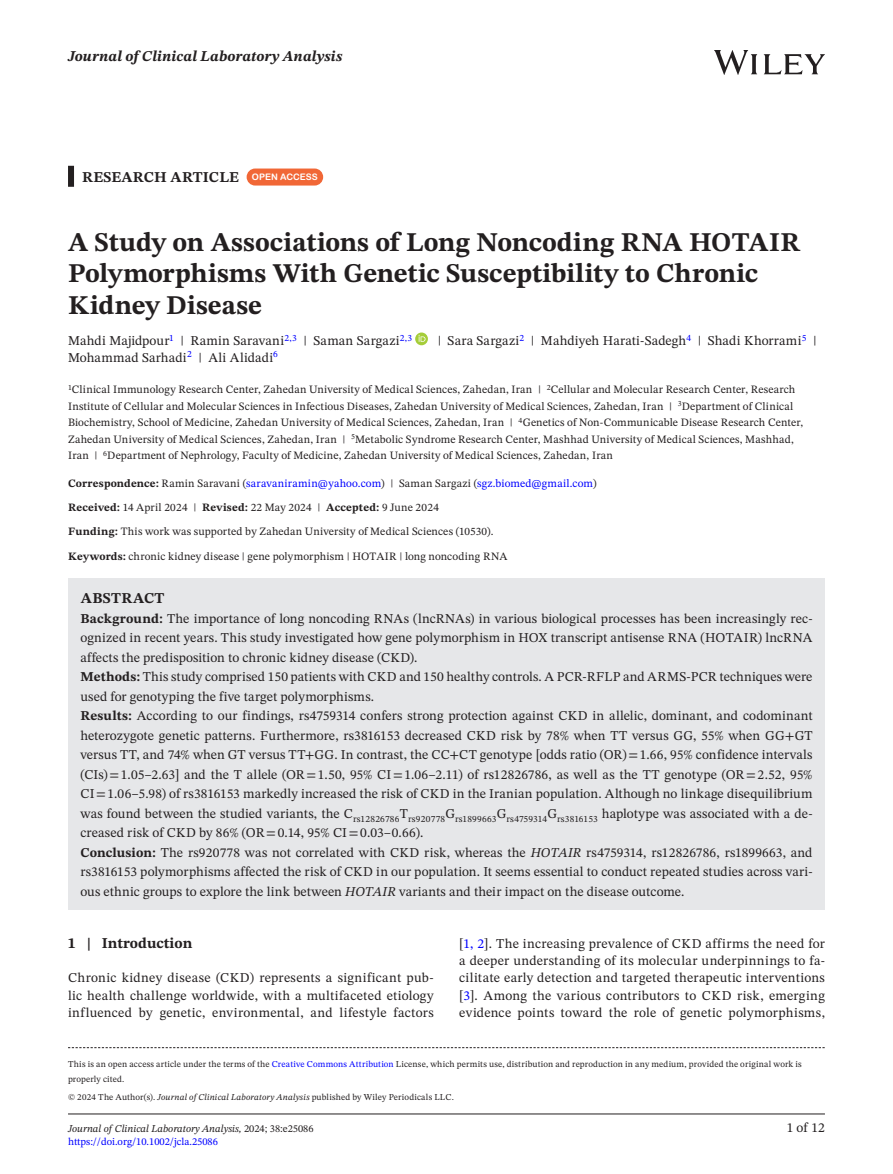
<style>
.page{position:relative;width:893px;height:1174px;background:#fff}
.page>*{position:absolute;margin:0;border:0;box-sizing:border-box;transform-origin:0 0}
.t1{font:700 27px/31.5px "STIX Two Text";color:#231f20}
.t2{font:700 15px "STIX Two Text";letter-spacing:.01em;color:#231f20}
.t3{font:italic 700 15px "STIX Two Text";letter-spacing:.01em;color:#231f20}
.t4{font:13.5px/19.5px "STIX Two Text";letter-spacing:.01em;color:#231f20;text-align:justify}
.t5{font:11.25px/16.5px "STIX Two Text";letter-spacing:.015em;color:#231f20}
.t6{font:italic 10.5px "STIX Two Text";color:#231f20}
.t7{font:10.5px "STIX Two Text";color:#00f}
.t8{font:9px/15px "STIX Two Text";letter-spacing:.02em;color:#231f20}
.s1{font-family:"Arial Rounded MT Bold";font-weight:400;font-size:9px;color:#fff}
.s2{font-weight:700}
.s3{color:#00f}
.s4{font-style:italic}
.s5{font-style:normal}
</style>
<div class="page">
<hr style="left:68px;top:1113px;width:757px;height:1px;background:#231f20">
<img style="left:714px;top:51px;width:111px;height:23px">
<div style="left:68px;top:166px;width:6px;height:21px;background:#231f20"></div>
<div style="left:68px;top:578px;width:757px;height:42px;background:#e6e7e9"></div>
<div style="left:68px;top:597px;width:757px;height:78px;background:#e6e7e9"></div>
<div style="left:68px;top:656px;width:757px;height:58px;background:#e6e7e9"></div>
<div style="left:68px;top:695px;width:757px;height:156px;background:#e6e7e9"></div>
<div style="left:68px;top:831px;width:757px;height:78px;background:#e6e7e9"></div>
<div style="left:247px;top:168px;width:76px;height:17px;background:#f16736;border-radius:9px"></div>
<svg style="left:415px;top:332px;width:13px;height:13px"></svg>
<svg style="left:419px;top:335px;width:6px;height:7px"></svg>
<svg style="left:68px;top:1047px;width:757px;height:1px"></svg>
<p class="t3" style="left:68px;top:46px;width:276px">Journal of Clinical Laboratory Analysis</p>
<p class="t2" style="left:82px;top:166px;width:237px">RESEARCH ARTICLE <span class="s1">OPEN ACCESS</span></p>
<h1 class="t1" style="left:68px;top:227px;width:733px">A Study on Associations of Long Noncoding RNA HOTAIR<br>Polymorphisms With Genetic Susceptibility to Chronic<br>Kidney Disease</h1>
<p class="t4" style="left:68px;top:331px;width:346px">Mahdi Majidpour<sup>1</sup> | Ramin Saravani<sup>2,3</sup> | Saman Sargazi<sup>2,3</sup></p>
<p class="t4" style="left:438px;top:331px;width:381px">| Sara Sargazi<sup>2</sup> | Mahdiyeh Harati-Sadegh<sup>4</sup> | Shadi Khorrami<sup>5</sup> |</p>
<p class="t4" style="left:68px;top:347px;width:211px">Mohammad Sarhadi<sup>2</sup> | Ali Alidadi<sup>6</sup></p>
<p class="t5" style="left:68px;top:381px;width:737px"><sup>1</sup>Clinical Immunology Research Center, Zahedan University of Medical Sciences, Zahedan, Iran | <sup>2</sup>Cellular and Molecular Research Center, Research Institute of Cellular and Molecular Sciences in Infectious Diseases, Zahedan University of Medical Sciences, Zahedan, Iran | <sup>3</sup>Department of Clinical Biochemistry, School of Medicine, Zahedan University of Medical Sciences, Zahedan, Iran | <sup>4</sup>Genetics of Non-Communicable Disease Research Center, Zahedan University of Medical Sciences, Zahedan, Iran | <sup>5</sup>Metabolic Syndrome Research Center, Mashhad University of Medical Sciences, Mashhad, Iran | <sup>6</sup>Department of Nephrology, Faculty of Medicine, Zahedan University of Medical Sciences, Zahedan, Iran</p>
<p class="t5" style="left:68px;top:471px;width:530px;line-height:24px"><span class="s2">Correspondence:</span> Ramin Saravani (<span class="s3">saravaniramin@yahoo.com</span>) | Saman Sargazi (<span class="s3">sgz.biomed@gmail.com</span>)<br><span class="s2">Received:</span> 14 April 2024 | <span class="s2">Revised:</span> 22 May 2024 | <span class="s2">Accepted:</span> 9 June 2024<br><span class="s2">Funding:</span> This work was supported by Zahedan University of Medical Sciences (10530).</p>
<p class="t5" style="left:68px;top:548px;width:441px"><span class="s2">Keywords:</span> chronic kidney disease | gene polymorphism | HOTAIR | long noncoding RNA</p>
<p class="t2" style="left:81px;top:587px;width:85px">ABSTRACT</p>
<p class="t4" style="left:80px;top:608px;width:734px;text-align:left"><span class="s2">Background:</span> The importance of long noncoding RNAs (lncRNAs) in various biological processes has been increasingly rec&shy;ognized in recent years. This study investigated how gene polymorphism in HOX transcript antisense RNA (HOTAIR) lncRNA affects the predisposition to chronic kidney disease (CKD).<br><span class="s2">Methods:</span> This study comprised 150 patients with CKD and 150 healthy controls. A PCR-RFLP and ARMS-PCR techniques were used for genotyping the five target polymorphisms.<br><span class="s2">Results:</span> According to our findings, rs4759314 confers strong protection against CKD in allelic, dominant, and codominant heterozygote genetic patterns. Furthermore, rs3816153 decreased CKD risk by 78% when TT versus GG, 55% when GG+GT versus TT, and 74% when GT versus TT+GG. In contrast, the CC+CT genotype [odds ratio (OR)=1.66, 95% confidence intervals (CIs)=1.05–2.63] and the T allele (OR=1.50, 95% CI=1.06–2.11) of rs12826786, as well as the TT genotype (OR=2.52, 95% CI=1.06–5.98) of rs3816153 markedly increased the risk of CKD in the Iranian population. Although no linkage disequilibrium was found between the studied variants, the C<sub>rs12826786</sub>T<sub>rs920778</sub>G<sub>rs1899663</sub>G<sub>rs4759314</sub>G<sub>rs3816153</sub> haplotype was associated with a de&shy;creased risk of CKD by 86% (OR=0.14, 95% CI=0.03–0.66).<br><span class="s2">Conclusion:</span> The rs920778 was not correlated with CKD risk, whereas the <span class="s4">HOTAIR</span> rs4759314, rs12826786, rs1899663, and rs3816153 polymorphisms affected the risk of CKD in our population. It seems essential to conduct repeated studies across vari&shy;ous ethnic groups to explore the link between <span class="s4">HOTAIR</span> variants and their impact on the disease outcome.</p>
<p class="t2" style="left:68px;top:932px;width:126px">1 | Introduction</p>
<p class="t4" style="left:68px;top:969px;width:367px;line-height:17.2px">Chronic kidney disease (CKD) represents a significant pub&shy;lic health challenge worldwide, with a multifaceted etiology influenced by genetic, environmental, and lifestyle factors</p>
<p class="t4" style="left:459px;top:934px;width:367px;line-height:17.2px">[<span class="s3">1, 2</span>]. The increasing prevalence of CKD affirms the need for a deeper understanding of its molecular underpinnings to fa&shy;cilitate early detection and targeted therapeutic interventions [<span class="s3">3</span>]. Among the various contributors to CKD risk, emerging evidence points toward the role of genetic polymorphisms,</p>
<p class="t8" style="left:68px;top:1056px;width:735px">This is an open access article under the terms of the <span class="s3">Creative Commons Attribution</span> License, which permits use, distribution and reproduction in any medium, provided the original work is properly cited.</p>
<p class="t8" style="left:68px;top:1089px;width:387px">© 2024 The Author(s). <span class="s4">Journal of Clinical Laboratory Analysis</span> published by Wiley Periodicals LLC.</p>
<p class="t6" style="left:68px;top:1121px;width:247px">Journal of Clinical Laboratory Analysis, <span class="s5">2024; 38:e25086</span></p>
<p class="t4" style="left:787px;top:1118px;width:40px">1 of 12</p>
<p class="t7" style="left:68px;top:1134px;width:151px">https://doi.org/10.1002/jcla.25086</p>
</div>
